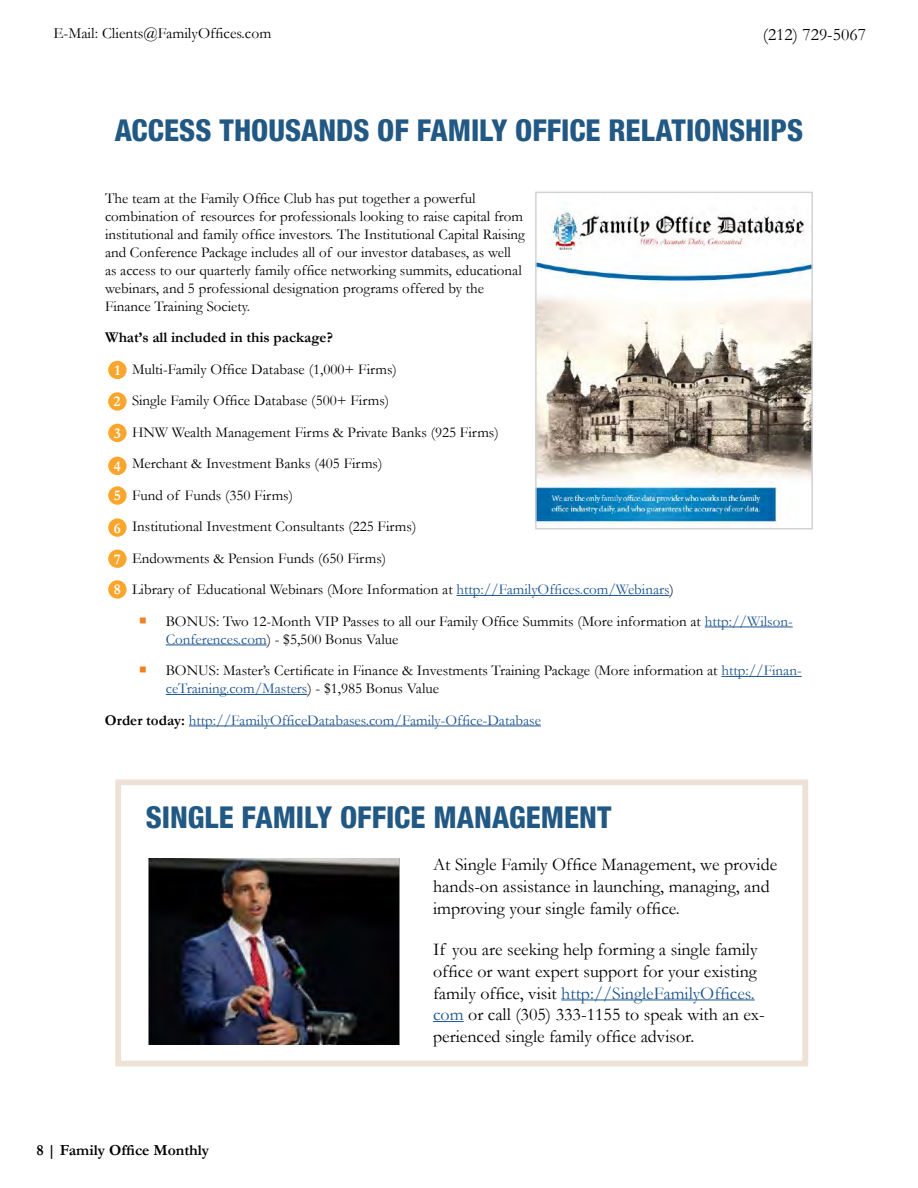
<style>
.page{position:relative;width:918px;height:1188px;background:#fff}
.page>*{position:absolute;margin:0;border:0;box-sizing:border-box;transform-origin:0 0}
.t1{font:800 condensed 30px "Helvetica Neue LT Com";color:#225984}
.t2{font:18px/21.6px "Garamond";color:#000}
.t3{font:17.7px "Garamond";color:#000}
.t4{font:15.45px "Garamond";color:#000}
.t5{font:700 15.45px "Garamond";color:#000}
.t6{font:15px/18px "Garamond";color:#000}
.t7{font:15px/31.5px "Garamond";color:#1c548f}
.t8{font:700 15px "Garamond";color:#000}
.t9{font:700 15px/31.5px "Garamond";color:#fff;text-align:justify}
.s1{color:#1c548f}
.s2{color:#000}
.s3{font-weight:700;color:#000}
</style>
<div class="page">
<hr style="left:456px;top:595px;width:214px;height:1px;background:#1c548f">
<hr style="left:705px;top:627px;width:88px;height:1px;background:#1c548f">
<hr style="left:166px;top:645px;width:101px;height:1px;background:#1c548f">
<hr style="left:721px;top:676px;width:81px;height:1px;background:#1c548f">
<hr style="left:166px;top:694px;width:141px;height:1px;background:#1c548f">
<hr style="left:189px;top:726px;width:352px;height:1px;background:#1c548f">
<div style="left:108px;top:361px;width:19px;height:18px;background:#faa62c;border-radius:50%"></div>
<div style="left:108px;top:392px;width:19px;height:19px;background:#faa62c;border-radius:50%"></div>
<div style="left:108px;top:424px;width:19px;height:18px;background:#faa62c;border-radius:50%"></div>
<div style="left:108px;top:457px;width:19px;height:18px;background:#faa62c;border-radius:50%"></div>
<div style="left:108px;top:486px;width:19px;height:19px;background:#faa62c;border-radius:50%"></div>
<div style="left:108px;top:518px;width:19px;height:19px;background:#faa62c;border-radius:50%"></div>
<div style="left:108px;top:550px;width:19px;height:18px;background:#faa62c;border-radius:50%"></div>
<div style="left:108px;top:580px;width:19px;height:19px;background:#faa62c;border-radius:50%"></div>
<img style="left:538px;top:208px;width:272px;height:316px">
<div style="left:535px;top:192px;width:278px;height:338px;border:2px solid #d1d3d4"></div>
<div style="left:115px;top:779px;width:693px;height:287px;background:#fff;border:6px solid #ede2d5"></div>
<hr style="left:561px;top:1000px;width:194px;height:1px;background:#1c548f">
<hr style="left:433px;top:1021px;width:31px;height:1px;background:#1c548f">
<img style="left:148px;top:859px;width:252px;height:185px">
<p class="t4" style="left:53px;top:23px;width:219px">E-Mail: Clients@FamilyOffices.com</p>
<p class="t3" style="left:763px;top:22px;width:105px">(212) 729-5067</p>
<h1 class="t1" style="left:115px;top:112px;width:690px">ACCESS THOUSANDS OF FAMILY OFFICE RELATIONSHIPS</h1>
<p class="t6" style="left:105px;top:189px;width:422px">The team at the Family Office Club has put together a powerful combination of resources for professionals looking to raise capital from institutional and family office investors. The Institutional Capital Raising and Conference Package includes all of our investor databases, as well as access to our quarterly family office networking summits, educational webinars, and 5 professional designation programs offered by the Finance Training Society.</p>
<p class="t8" style="left:105px;top:327px;width:229px">What’s all included in this package?</p>
<p class="t6" style="left:132px;top:360px;width:267px">Multi-Family Office Database (1,000+ Firms)</p>
<p class="t6" style="left:132px;top:391px;width:259px">Single Family Office Database (500+ Firms)</p>
<p class="t6" style="left:132px;top:423px;width:368px">HNW Wealth Management Firms &amp; Private Banks (925 Firms)</p>
<p class="t6" style="left:132px;top:454px;width:252px">Merchant &amp; Investment Banks (405 Firms)</p>
<p class="t6" style="left:132px;top:486px;width:163px">Fund of Funds (350 Firms)</p>
<p class="t6" style="left:132px;top:517px;width:286px">Institutional Investment Consultants (225 Firms)</p>
<p class="t6" style="left:132px;top:549px;width:256px">Endowments &amp; Pension Funds (650 Firms)</p>
<p class="t6" style="left:132px;top:580px;width:543px">Library of Educational Webinars (More Information at <span class="s1">http://FamilyOffices.com/Webinars</span>)</p>
<p class="t6" style="left:166px;top:612px;width:628px">BONUS: Two 12-Month VIP Passes to all our Family Office Summits (More information at <span class="s1">http://Wilson-</span></p>
<p class="t6" style="left:166px;top:623px;width:637px;line-height:31.5px"><span class="s1">Conferences.com</span>) - $5,500 Bonus Value<br>BONUS: Master’s Certificate in Finance &amp; Investments Training Package (More information at <span class="s1">http://Finan-</span></p>
<p class="t7" style="left:105px;top:672px;width:438px;text-indent:61px">ceTraining.com/Masters<span class="s2">) - $1,985 Bonus Value<br></span><span class="s3">Order today:</span> http://FamilyOfficeDatabases.com/Family-Office-Database</p>
<p class="t9" style="left:113px;top:354px;width:9px">1<br>2<br>3</p>
<p class="t9" style="left:114px;top:451px;width:9px;line-height:29.7px">4<br>5</p>
<p class="t9" style="left:114px;top:512px;width:9px;line-height:30.9px">6<br>7<br>8</p>
<h1 class="t1" style="left:146px;top:799px;width:467px">SINGLE FAMILY OFFICE MANAGEMENT</h1>
<p class="t2" style="left:433px;top:853px;width:346px">At Single Family Office Management, we provide hands-on assistance in launching, managing, and improving your single family office.</p>
<p class="t2" style="left:433px;top:938px;width:333px">If you are seeking help forming a single family office or want expert support for your existing family office, visit <span class="s1">http://SingleFamilyOffices. com</span> or call (305) 333-1155 to speak with an ex&shy;perienced single family office advisor.</p>
<p class="t5" style="left:36px;top:1140px;width:174px">8 | Family Office Monthly</p>
</div>
